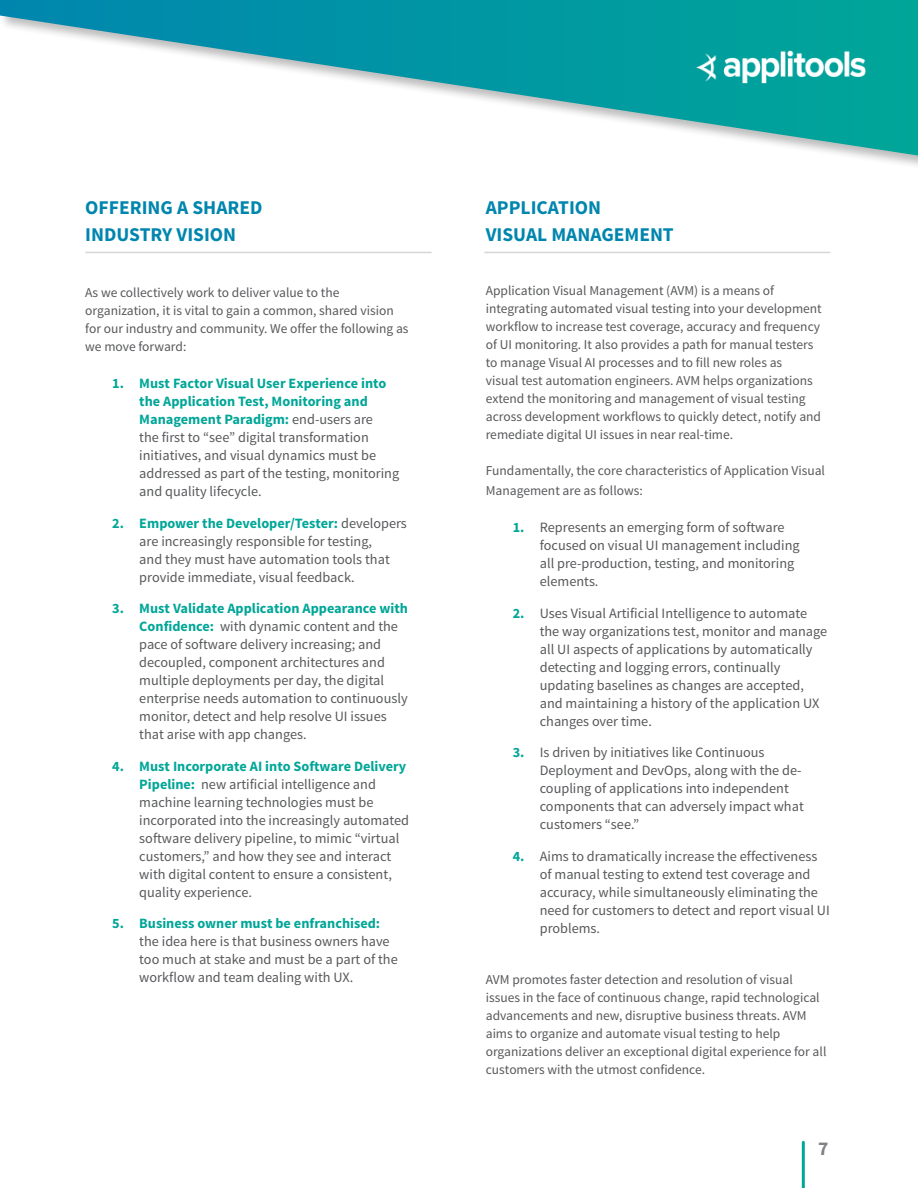
<style>
.page{position:relative;width:918px;height:1188px;background:#fff}
.page>*{position:absolute;margin:0;border:0;box-sizing:border-box;transform-origin:0 0}
.t1{font:700 19.5px "Source Sans Pro";color:#0086ae}
.t2{font:700 19.5px "Source Sans Pro";color:#808285}
.t3{font:14.25px/18px "Source Sans Pro";color:#57585a}
.t4{font:13.5px/18px "Source Sans Pro";color:#57585a}
.s1{font-weight:700;color:#00a698}
</style>
<div class="page">
<hr style="left:802px;top:1142px;width:3px;height:46px;background:#00a698">
<svg style="left:0;top:0;width:918px;height:156px"></svg>
<img style="left:696px;top:51px;width:170px;height:33px">
<hr style="left:85px;top:252px;width:347px;height:1px;background:#d6d6d6">
<hr style="left:484px;top:252px;width:347px;height:1px;background:#d6d6d6">
<p class="t1" style="left:85px;top:195px;width:179px">OFFERING A SHARED</p>
<p class="t1" style="left:85px;top:222px;width:152px">INDUSTRY VISION</p>
<p class="t4" style="left:85px;top:283px;width:325px">As we collectively work to deliver value to the organization, it is vital to gain a common, shared vision for our industry and community. We offer the following as we move forward:</p>
<p class="t3" style="left:139px;top:375px;width:261px;text-indent:-27px"><span class="s1">1. Must Factor Visual User Experience into the Application Test, Monitoring and Management Paradigm:</span> end-users are<br>the first to “see” digital transformation initiatives, and visual dynamics must be addressed as part of the testing, monitoring and quality lifecycle.</p>
<p class="t3" style="left:139px;top:514px;width:269px;text-indent:-27px"><span class="s1">2. Empower the Developer/Tester:</span> developers are increasingly responsible for testing,<br>and they must have automation tools that provide immediate, visual feedback.</p>
<p class="t3" style="left:139px;top:600px;width:270px;text-indent:-27px"><span class="s1">3. Must Validate Application Appearance with Confidence:</span> with dynamic content and the pace of software delivery increasing; and decoupled, component architectures and multiple deployments per day, the digital enterprise needs automation to continuously monitor, detect and help resolve UI issues that arise with app changes.</p>
<p class="t3" style="left:139px;top:757px;width:271px;text-indent:-27px"><span class="s1">4. Must Incorporate AI into Software Delivery Pipeline:</span> new artificial intelligence and machine learning technologies must be incorporated into the increasingly automated software delivery pipeline, to mimic “virtual customers,” and how they see and interact with digital content to ensure a consistent, quality experience.</p>
<p class="t3" style="left:139px;top:915px;width:260px;text-indent:-27px"><span class="s1">5. Business owner must be enfranchised: </span>the idea here is that business owners have too much at stake and must be a part of the workflow and team dealing with UX.</p>
<p class="t1" style="left:486px;top:195px;width:117px">APPLICATION</p>
<p class="t1" style="left:486px;top:222px;width:190px">VISUAL MANAGEMENT</p>
<p class="t4" style="left:486px;top:282px;width:338px">Application Visual Management (AVM) is a means of integrating automated visual testing into your development workflow to increase test coverage, accuracy and frequency of UI monitoring. It also provides a path for manual testers to manage Visual AI processes and to fill new roles as<br>visual test automation engineers. AVM helps organizations extend the monitoring and management of visual testing across development workflows to quickly detect, notify and remediate digital UI issues in near real-time.</p>
<p class="t4" style="left:486px;top:461px;width:341px;line-height:19.5px">Fundamentally, the core characteristics of Application Visual<br>Management are as follows:</p>
<p class="t3" style="left:540px;top:519px;width:261px;text-indent:-27px"><span class="s1">1.</span> Represents an emerging form of software focused on visual UI management including all pre-production, testing, and monitoring elements.</p>
<p class="t3" style="left:540px;top:604px;width:289px;text-indent:-27px"><span class="s1">2.</span> Uses Visual Artificial Intelligence to automate the way organizations test, monitor and manage all UI aspects of applications by automatically detecting and logging errors, continually updating baselines as changes are accepted, and maintaining a history of the application UX changes over time.</p>
<p class="t3" style="left:540px;top:744px;width:266px;text-indent:-27px"><span class="s1">3.</span> Is driven by initiatives like Continuous Deployment and DevOps, along with the de&shy;coupling of applications into independent components that can adversely impact what customers “see.”</p>
<p class="t3" style="left:540px;top:847px;width:292px;text-indent:-27px"><span class="s1">4.</span> Aims to dramatically increase the effectiveness of manual testing to extend test coverage and accuracy, while simultaneously eliminating the need for customers to detect and report visual UI problems.</p>
<p class="t4" style="left:486px;top:970px;width:342px">AVM promotes faster detection and resolution of visual issues in the face of continuous change, rapid technological advancements and new, disruptive business threats. AVM aims to organize and automate visual testing to help organizations deliver an exceptional digital experience for all customers with the utmost confidence.</p>
<h1 class="t2" style="left:818px;top:1136px;width:12px">7</h1>
</div>
